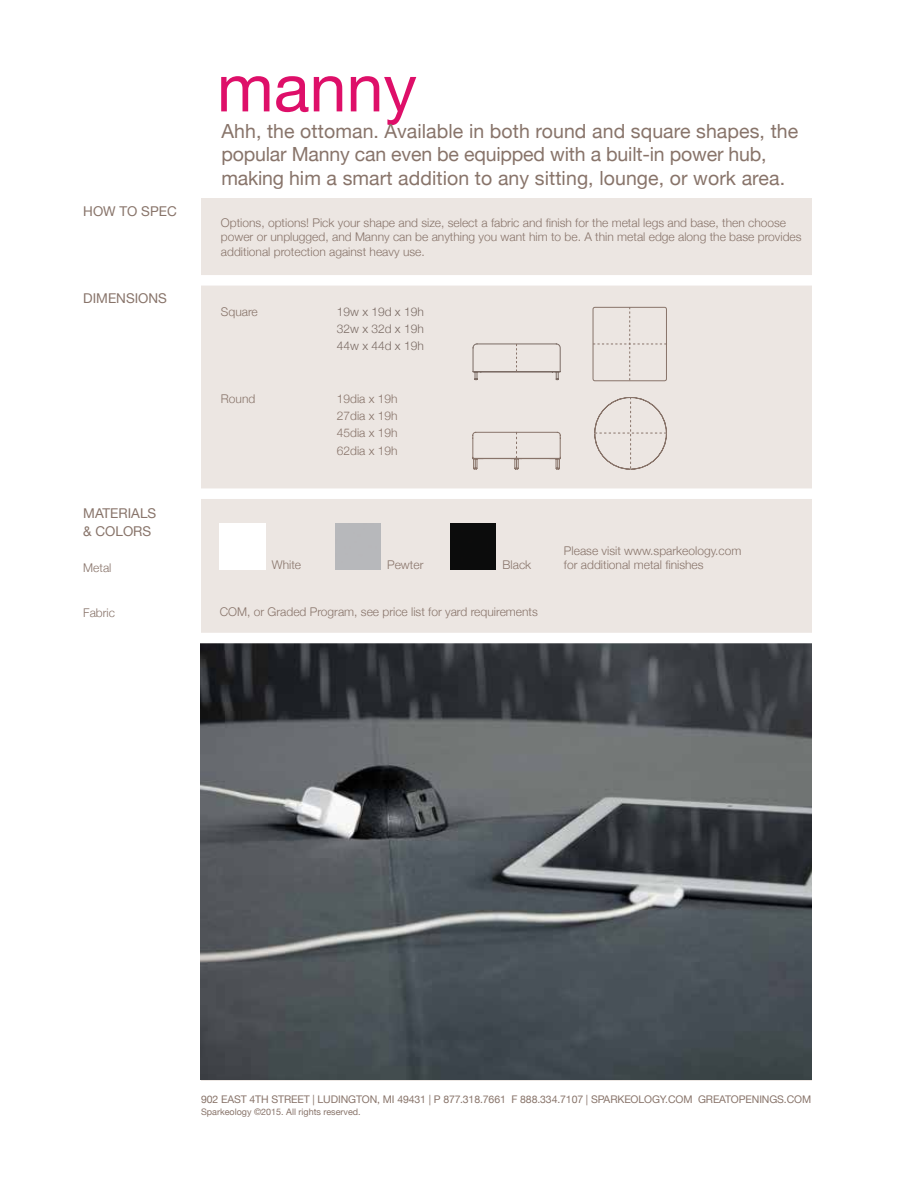
<style>
.page{position:relative;width:918px;height:1188px;background:#fff}
.page>*{position:absolute;margin:0;border:0;box-sizing:border-box;transform-origin:0 0}
.t1{font:66.6px "Helvetica Neue";color:#de0f69}
.t2{font:19.5px/23.4px "Helvetica Neue";letter-spacing:.005em;color:#88746a}
.t3{font:13.5px/18px "Helvetica Neue";color:#88746a}
.t4{font:300 12px/14.4px "Helvetica Neue";color:#88746a}
.t5{font:300 12px/17.4px "Helvetica Neue";color:#7b6c65;text-align:justify}
.t6{font:10.5px "Helvetica Neue";letter-spacing:-.01em;color:#88746a}
.t7{font:9px "Helvetica Neue";color:#88746a}
</style>
<div class="page">
<div style="left:202px;top:199px;width:610px;height:882px;background:#ece6e2"></div>
<div style="left:69px;top:488px;width:807px;height:11px;background:#fff"></div>
<div style="left:220px;top:524px;width:45px;height:45px;background:#fff"></div>
<div style="left:450px;top:524px;width:46px;height:45px;background:#0b0c0c"></div>
<img style="left:201px;top:643px;width:610px;height:437px">
<div style="left:181px;top:275px;width:683px;height:11px;background:#fff"></div>
<div style="left:56px;top:633px;width:808px;height:10px;background:#fff"></div>
<svg style="left:594px;top:397px;width:73px;height:73px"></svg>
<div style="left:593px;top:307px;width:74px;height:74px;border:1px solid #88746a;border-radius:2px"></div>
<svg style="left:593px;top:307px;width:73px;height:73px"></svg>
<svg style="left:472px;top:432px;width:89px;height:38px"></svg>
<svg style="left:472px;top:343px;width:89px;height:37px"></svg>
<p class="t3" style="left:83px;top:202px;width:95px">HOW TO SPEC</p>
<p class="t3" style="left:83px;top:289px;width:85px">DIMENSIONS</p>
<p class="t3" style="left:83px;top:504px;width:75px">MATERIALS &amp; COLORS</p>
<p class="t4" style="left:83px;top:560px;width:30px">Metal</p>
<p class="t4" style="left:83px;top:605px;width:33px">Fabric</p>
<h1 class="t1" style="left:217px;top:48px;width:201px">manny</h1>
<h2 class="t2" style="left:221px;top:119px;width:578px">Ahh, the ottoman. Available in both round and square shapes, the popular Manny can even be equipped with a built-in power hub, making him a smart addition to any sitting, lounge, or work area.</h2>
<p class="t4" style="left:221px;top:215px;width:582px">Options, options! Pick your shape and size, select a fabric and finish for the metal legs and base, then choose power or unplugged, and Manny can be anything you want him to be. A thin metal edge along the base provides additional protection against heavy use.</p>
<p class="t4" style="left:221px;top:304px;width:38px">Square</p>
<p class="t4" style="left:221px;top:391px;width:36px">Round</p>
<p class="t5" style="left:337px;top:302px;width:89px">19w x 19d x 19h 32w x 32d x 19h 44w x 44d x 19h</p>
<p class="t4" style="left:337px;top:389px;width:62px;line-height:17.4px;text-align:justify">19dia x 19h 27dia x 19h 45dia x 19h 62dia x 19h</p>
<p class="t4" style="left:272px;top:558px;width:31px">White</p>
<p class="t4" style="left:387px;top:558px;width:38px">Pewter</p>
<p class="t4" style="left:503px;top:558px;width:30px">Black</p>
<p class="t4" style="left:220px;top:604px;width:320px">COM, or Graded Program, see price list for yard requirements</p>
<p class="t4" style="left:564px;top:543px;width:179px">Please visit www.sparkeology.com for additional metal finishes</p>
<p class="t6" style="left:201px;top:1093px;width:612px">902 EAST 4TH STREET | LUDINGTON, MI 49431 | P 877.318.7661 F 888.334.7107 | SPARKEOLOGY.COM GREATOPENINGS.COM</p>
<p class="t7" style="left:201px;top:1106px;width:161px">Sparkeology ©2015. All rights reserved.</p>
</div>
